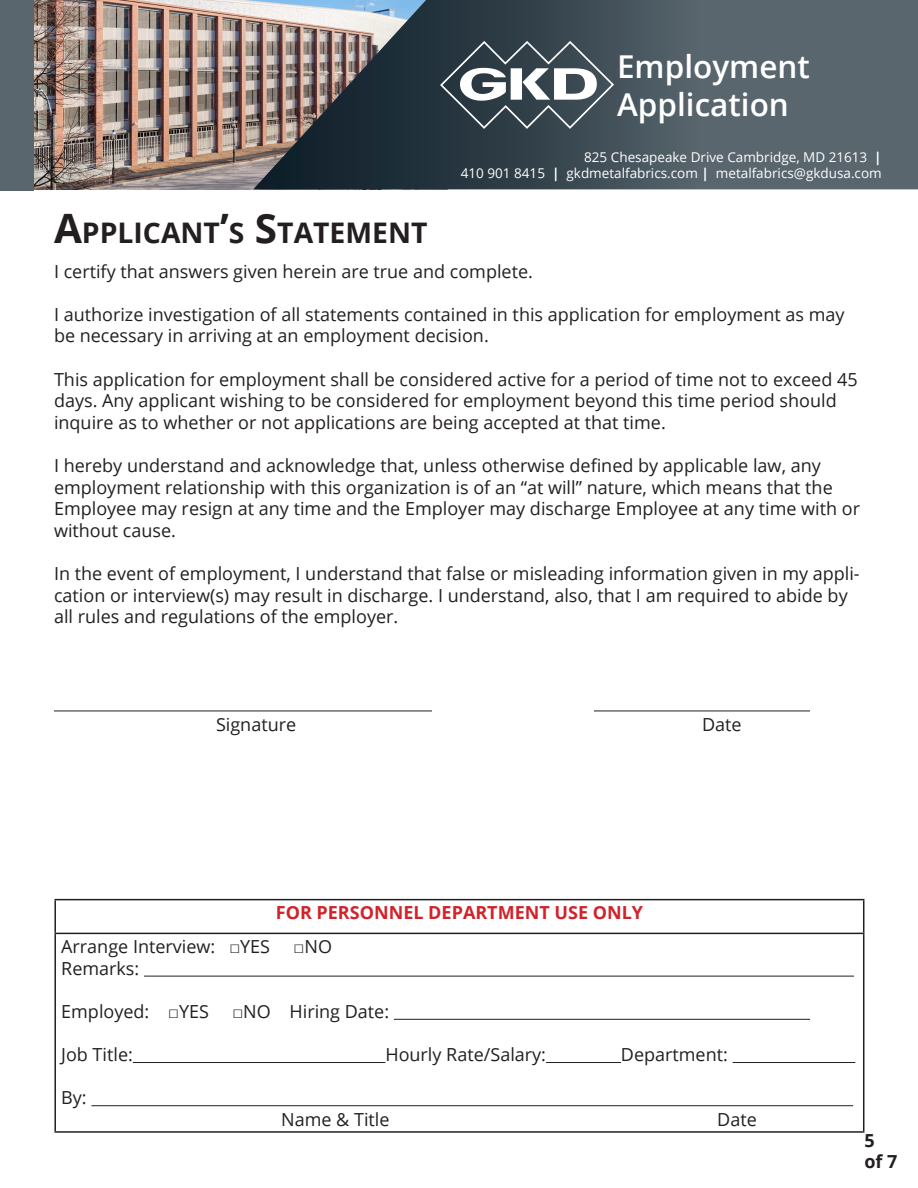
<style>
.page{position:relative;width:918px;height:1188px;background:#fff}
.page>*{position:absolute;margin:0;border:0;box-sizing:border-box;transform-origin:0 0}
.t1{font:600 31.5px/37.8px "Open Sans";color:#fff}
.t2{font:700 28.35px "Open Sans";color:#231f20}
.t3{font:18px/21.6px "Open Sans";color:#231f20}
.t4{font:700 18px "Open Sans";color:#d1232a}
.t5{font:700 18px/21.6px "Open Sans";color:#231f20}
.t6{font:13.5px "Open Sans";color:#fff}
.s1{font-size:40.5px}
.s2{font-weight:700}
.s3{font-family:"Arial"}
</style>
<div class="page">
<img style="left:33px;top:0;width:220px;height:189px">
<div style="left:0;top:0;width:33px;height:191px;background:#59666e"></div>
<svg style="left:253px;top:0;width:665px;height:189px;background:#515c63"></svg>
<svg style="left:440px;top:41px;width:174px;height:88px"></svg>
<hr style="left:54px;top:710px;width:378px;height:1px;background:#231f20">
<hr style="left:594px;top:710px;width:216px;height:1px;background:#231f20">
<hr style="left:54px;top:899px;width:810px;height:1px;background:#231f20">
<hr style="left:54px;top:900px;width:2px;height:33px;background:#231f20">
<hr style="left:863px;top:900px;width:1px;height:33px;background:#231f20">
<hr style="left:54px;top:933px;width:810px;height:1px;background:#231f20">
<hr style="left:54px;top:934px;width:2px;height:197px;background:#231f20">
<hr style="left:863px;top:934px;width:1px;height:197px;background:#231f20">
<hr style="left:54px;top:1131px;width:810px;height:2px;background:#231f20">
<hr style="left:144px;top:976px;width:710px;height:1px;background:#231f20">
<hr style="left:394px;top:1019px;width:416px;height:1px;background:#231f20">
<hr style="left:133px;top:1062px;width:252px;height:1px;background:#231f20">
<hr style="left:546px;top:1062px;width:75px;height:1px;background:#231f20">
<hr style="left:733px;top:1062px;width:122px;height:1px;background:#231f20">
<hr style="left:91px;top:1105px;width:762px;height:1px;background:#231f20">
<p class="t2" style="left:54px;top:212px;width:375px"><span class="s1">A</span>PPLICANT<span class="s1">’</span>S <span class="s1">S</span>TATEMENT</p>
<p class="t1" style="left:617px;top:47px;width:194px">Employment<br>Application</p>
<p class="t6" style="left:584px;top:148px;width:299px">825 Chesapeake Drive Cambridge, MD 21613 <span class="s2">|</span></p>
<p class="t6" style="left:461px;top:164px;width:422px">410 901 8415 <span class="s2">|</span> gkdmetalfabrics.com <span class="s2">|</span> metalfabrics@gkdusa.com</p>
<p class="t3" style="left:54px;top:260px;width:480px">I certify that answers given herein are true and complete.</p>
<p class="t3" style="left:54px;top:303px;width:792px">I authorize investigation of all statements contained in this application for employment as may be necessary in arriving at an employment decision.</p>
<p class="t3" style="left:54px;top:368px;width:805px">This application for employment shall be considered active for a period of time not to exceed 45 days. Any applicant wishing to be considered for employment beyond this time period should inquire as to whether or not applications are being accepted at that time.</p>
<p class="t3" style="left:54px;top:454px;width:808px">I hereby understand and acknowledge that, unless otherwise defined by applicable law, any employment relationship with this organization is of an “at will” nature, which means that the Employee may resign at any time and the Employer may discharge Employee at any time with or without cause.</p>
<p class="t3" style="left:54px;top:562px;width:807px">In the event of employment, I understand that false or misleading information given in my appli&shy;cation or interview(s) may result in discharge. I understand, also, that I am required to abide by all rules and regulations of the employer.</p>
<p class="t3" style="left:216px;top:713px;width:82px">Signature</p>
<p class="t3" style="left:702px;top:713px;width:41px">Date</p>
<p class="t4" style="left:276px;top:900px;width:369px">FOR PERSONNEL DEPARTMENT USE ONLY</p>
<p class="t3" style="left:61px;top:935px;width:210px">Arrange Interview: <span class="s3">□</span>YES</p>
<p class="t3" style="left:294px;top:935px;width:40px"><span class="s3">□</span>NO</p>
<p class="t3" style="left:61px;top:957px;width:80px">Remarks:</p>
<p class="t3" style="left:61px;top:1000px;width:149px">Employed: <span class="s3">□</span>YES</p>
<p class="t3" style="left:232px;top:1000px;width:158px"><span class="s3">□</span>NO Hiring Date:</p>
<p class="t3" style="left:61px;top:1043px;width:73px">Job Title:</p>
<p class="t3" style="left:385px;top:1043px;width:162px">Hourly Rate/Salary:</p>
<p class="t3" style="left:621px;top:1043px;width:108px">Department:</p>
<p class="t3" style="left:61px;top:1087px;width:27px">By:</p>
<p class="t3" style="left:281px;top:1108px;width:110px">Name &amp; Title</p>
<p class="t3" style="left:717px;top:1108px;width:41px">Date</p>
<p class="t5" style="left:864px;top:1129px;width:35px">5<br>of 7</p>
</div>
